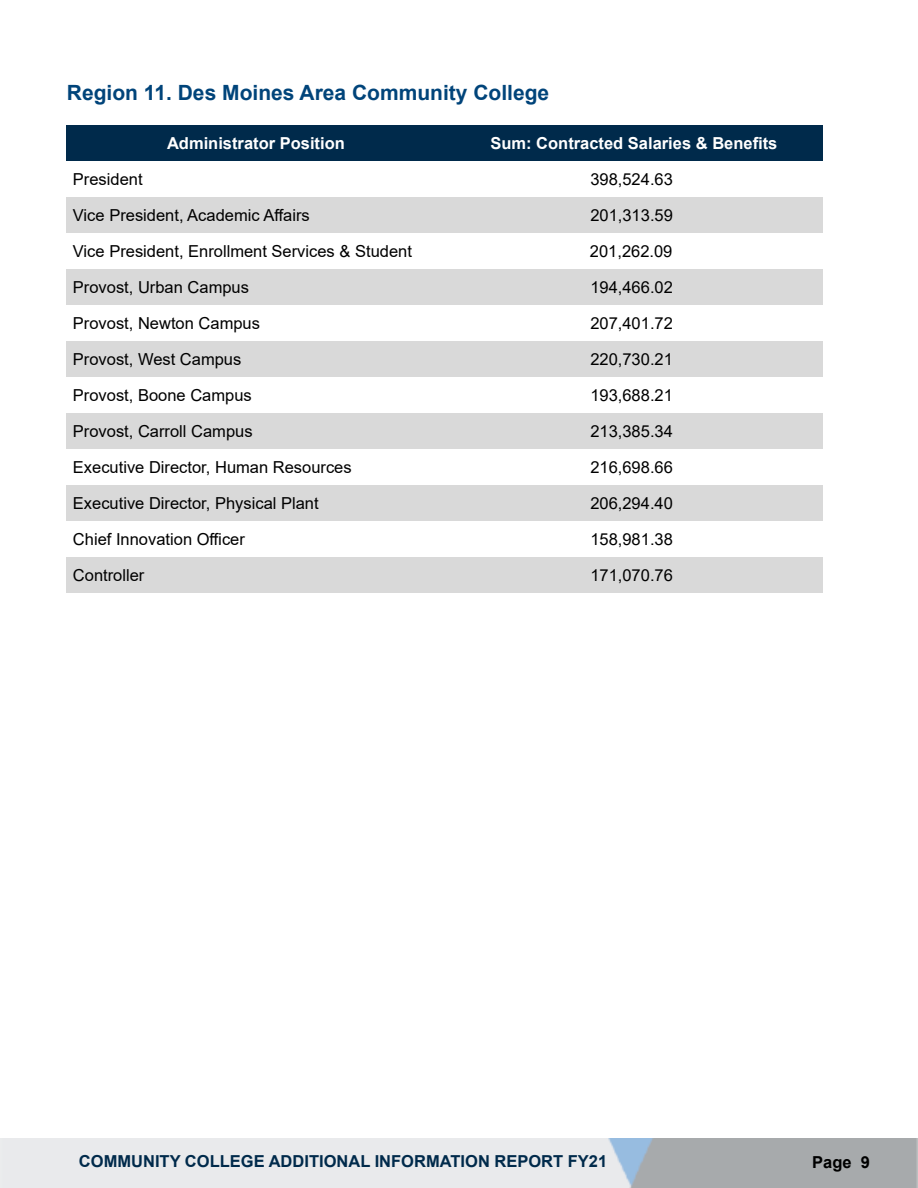
<style>
.page{position:relative;width:918px;height:1188px;background:#fff}
.page>*{position:absolute;margin:0;border:0;box-sizing:border-box;transform-origin:0 0}
.t1{font:700 21px "Arial";color:#00447a}
.t2{font:16.5px "Arial";color:#000}
.t3{font:700 16.5px "Arial";color:#fff}
.t4{font:700 16.5px "Arial";color:#002a4b}
.t5{font:700 16.5px "Arial";color:#000}
</style>
<div class="page">
<div style="left:445px;top:557px;width:378px;height:36px;background:#d9d9d9"></div>
<div style="left:67px;top:557px;width:378px;height:36px;background:#d9d9d9"></div>
<div style="left:445px;top:485px;width:378px;height:36px;background:#d9d9d9"></div>
<div style="left:67px;top:485px;width:378px;height:36px;background:#d9d9d9"></div>
<div style="left:445px;top:413px;width:378px;height:36px;background:#d9d9d9"></div>
<div style="left:67px;top:413px;width:378px;height:36px;background:#d9d9d9"></div>
<div style="left:445px;top:341px;width:378px;height:36px;background:#d9d9d9"></div>
<div style="left:67px;top:341px;width:378px;height:36px;background:#d9d9d9"></div>
<div style="left:445px;top:269px;width:378px;height:36px;background:#d9d9d9"></div>
<div style="left:67px;top:269px;width:378px;height:36px;background:#d9d9d9"></div>
<div style="left:445px;top:197px;width:378px;height:36px;background:#d9d9d9"></div>
<div style="left:67px;top:197px;width:378px;height:36px;background:#d9d9d9"></div>
<div style="left:67px;top:125px;width:378px;height:36px;background:#002a4b"></div>
<div style="left:445px;top:125px;width:378px;height:36px;background:#002a4b"></div>
<p class="t1" style="left:67px;top:78px;width:484px">Region 11. Des Moines Area Community College</p>
<p class="t3" style="left:167px;top:131px;width:179px">Administrator Position</p>
<p class="t3" style="left:490px;top:131px;width:288px">Sum: Contracted Salaries &amp; Benefits</p>
<p class="t2" style="left:73px;top:168px;width:71px">President</p>
<p class="t2" style="left:590px;top:168px;width:84px">398,524.63</p>
<p class="t2" style="left:73px;top:204px;width:238px">Vice President, Academic Affairs</p>
<p class="t2" style="left:590px;top:204px;width:84px">201,313.59</p>
<p class="t2" style="left:73px;top:240px;width:341px">Vice President, Enrollment Services &amp; Student</p>
<p class="t2" style="left:590px;top:240px;width:84px">201,262.09</p>
<p class="t2" style="left:73px;top:276px;width:178px">Provost, Urban Campus</p>
<p class="t2" style="left:590px;top:276px;width:84px">194,466.02</p>
<p class="t2" style="left:73px;top:312px;width:189px">Provost, Newton Campus</p>
<p class="t2" style="left:590px;top:312px;width:84px">207,401.72</p>
<p class="t2" style="left:73px;top:348px;width:170px">Provost, West Campus</p>
<p class="t2" style="left:590px;top:348px;width:84px">220,730.21</p>
<p class="t2" style="left:73px;top:384px;width:180px">Provost, Boone Campus</p>
<p class="t2" style="left:590px;top:384px;width:84px">193,688.21</p>
<p class="t2" style="left:73px;top:420px;width:181px">Provost, Carroll Campus</p>
<p class="t2" style="left:590px;top:420px;width:84px">213,385.34</p>
<p class="t2" style="left:73px;top:456px;width:280px">Executive Director, Human Resources</p>
<p class="t2" style="left:590px;top:456px;width:84px">216,698.66</p>
<p class="t2" style="left:73px;top:492px;width:247px">Executive Director, Physical Plant</p>
<p class="t2" style="left:590px;top:492px;width:84px">206,294.40</p>
<p class="t2" style="left:73px;top:528px;width:173px">Chief Innovation Officer</p>
<p class="t2" style="left:590px;top:528px;width:84px">158,981.38</p>
<p class="t2" style="left:73px;top:564px;width:73px">Controller</p>
<p class="t2" style="left:590px;top:564px;width:84px">171,070.76</p>
<p class="t4" style="left:79px;top:1150px;width:530px">COMMUNITY COLLEGE ADDITIONAL INFORMATION REPORT FY21</p>
<p class="t5" style="left:812px;top:1151px;width:59px">Page 9</p>
</div>
